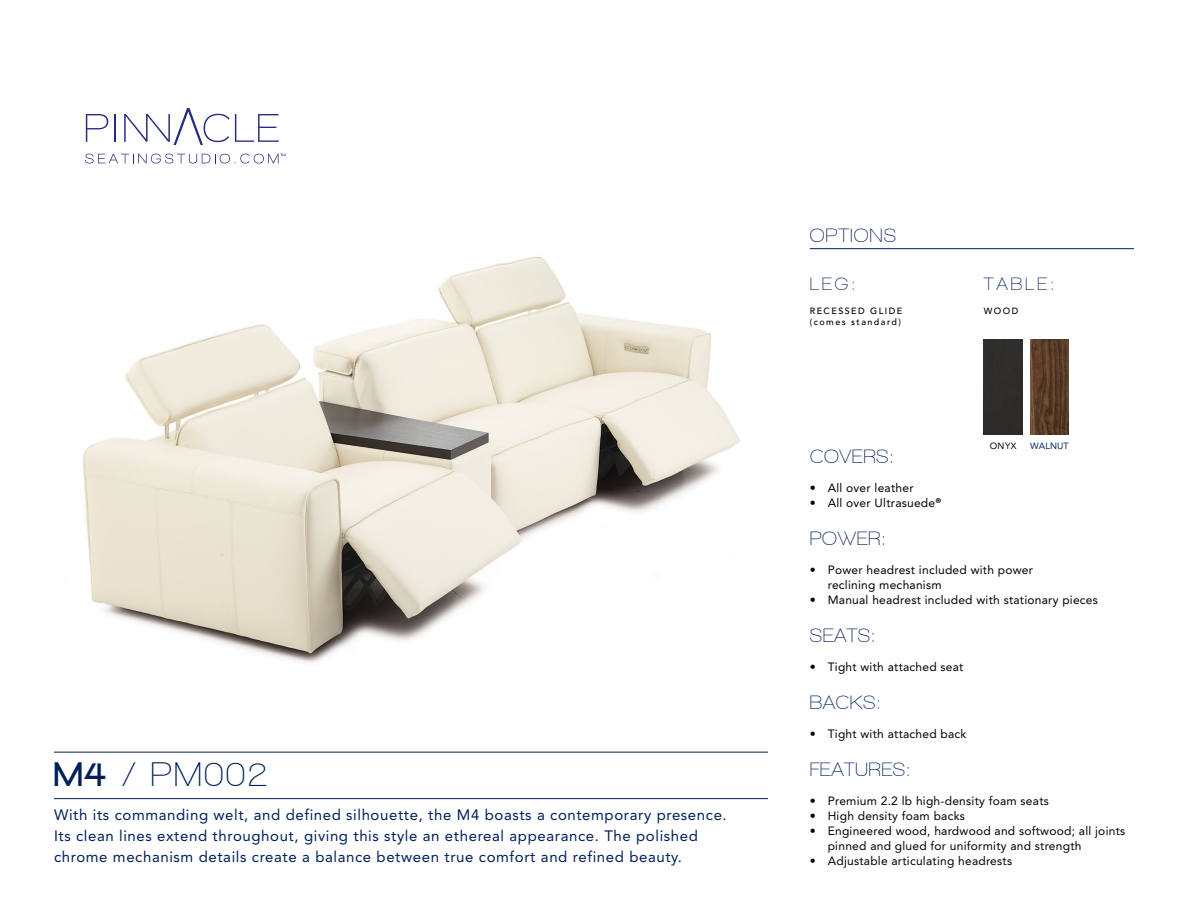
<style>
.page{position:relative;width:1188px;height:918px;background:#fff}
.page>*{position:absolute;margin:0;border:0;box-sizing:border-box;transform-origin:0 0}
.t1{font:600 34.5px "Walkway";letter-spacing:.05em;color:#001f5b}
.t2{font:600 19.5px "Walkway";letter-spacing:.02em;color:#001f5b}
.t3{font:600 19.5px "Walkway";letter-spacing:.05em;color:#001f5b}
.t4{font:600 18px "Walkway";letter-spacing:.16em;color:#001f5b}
.t5{font:15px/21px "Avenir";letter-spacing:.04em;color:#001f5b}
.t6{font:12px/15px "Avenir";letter-spacing:.02em;color:#000}
.t7{font:500 9px "Avenir";letter-spacing:.16em;color:#000}
.t8{font:9px "Avenir";letter-spacing:.015em;color:#001f5b}
.t9{font:9px "Avenir";color:#000}
.s1{font-weight:900}
</style>
<div class="page">
<hr style="left:54px;top:798px;width:714px;height:1px;background:#001f5b">
<hr style="left:54px;top:752px;width:714px;height:1px;background:#001f5b">
<img style="left:83px;top:256px;width:657px;height:407px">
<hr style="left:810px;top:248px;width:324px;height:1px;background:#001f5b">
<div style="left:984px;top:339px;width:38px;height:96px;background:#2e2d2b"></div>
<svg style="left:86px;top:114px;width:22px;height:28px"></svg>
<svg style="left:115px;top:114px;width:1px;height:28px"></svg>
<svg style="left:124px;top:108px;width:155px;height:37px"></svg>
<svg style="left:85px;top:154px;width:201px;height:9px"></svg>
<img style="left:1030px;top:339px;width:39px;height:96px">
<h1 class="t1" style="left:54px;top:755px;width:215px"><span class="s1">M4</span> / PM002</h1>
<p class="t5" style="left:54px;top:804px;width:674px">With its commanding welt, and defined silhouette, the M4 boasts a contemporary presence.<br>Its clean lines extend throughout, giving this style an ethereal appearance. The polished chrome mechanism details create a balance between true comfort and refined beauty.</p>
<h2 class="t3" style="left:810px;top:225px;width:88px">OPTIONS</h2>
<h3 class="t4" style="left:810px;top:274px;width:47px">LEG:</h3>
<h3 class="t4" style="left:984px;top:274px;width:72px">TABLE:</h3>
<p class="t7" style="left:810px;top:306px;width:94px">RECESSED GLIDE</p>
<p class="t7" style="left:984px;top:306px;width:36px">WOOD</p>
<p class="t7" style="left:810px;top:317px;width:93px">(comes standard)</p>
<p class="t9" style="left:990px;top:440px;width:28px">ONYX</p>
<p class="t8" style="left:1030px;top:440px;width:40px">WALNUT</p>
<h2 class="t2" style="left:810px;top:446px;width:86px">COVERS:</h2>
<p class="t6" style="left:810px;top:480px;width:105px">• All over leather</p>
<p class="t6" style="left:810px;top:495px;width:133px">• All over Ultrasuede<sup>®</sup></p>
<h2 class="t2" style="left:810px;top:528px;width:78px">POWER:</h2>
<p class="t6" style="left:828px;top:562px;width:207px;text-indent:-18px">• Power headrest included with power reclining mechanism</p>
<p class="t6" style="left:810px;top:592px;width:290px">• Manual headrest included with stationary pieces</p>
<h2 class="t2" style="left:810px;top:625px;width:67px">SEATS:</h2>
<p class="t6" style="left:810px;top:659px;width:155px">• Tight with attached seat</p>
<h2 class="t2" style="left:810px;top:692px;width:73px">BACKS:</h2>
<p class="t6" style="left:810px;top:726px;width:158px">• Tight with attached back</p>
<h2 class="t2" style="left:810px;top:759px;width:102px">FEATURES:</h2>
<p class="t6" style="left:810px;top:793px;width:241px">• Premium 2.2 lb high-density foam seats</p>
<p class="t6" style="left:810px;top:808px;width:157px">• High density foam backs</p>
<p class="t6" style="left:828px;top:823px;width:299px;text-indent:-18px">• Engineered wood, hardwood and softwood; all joints pinned and glued for uniformity and strength</p>
<p class="t6" style="left:810px;top:853px;width:204px">• Adjustable articulating headrests</p>
</div>
